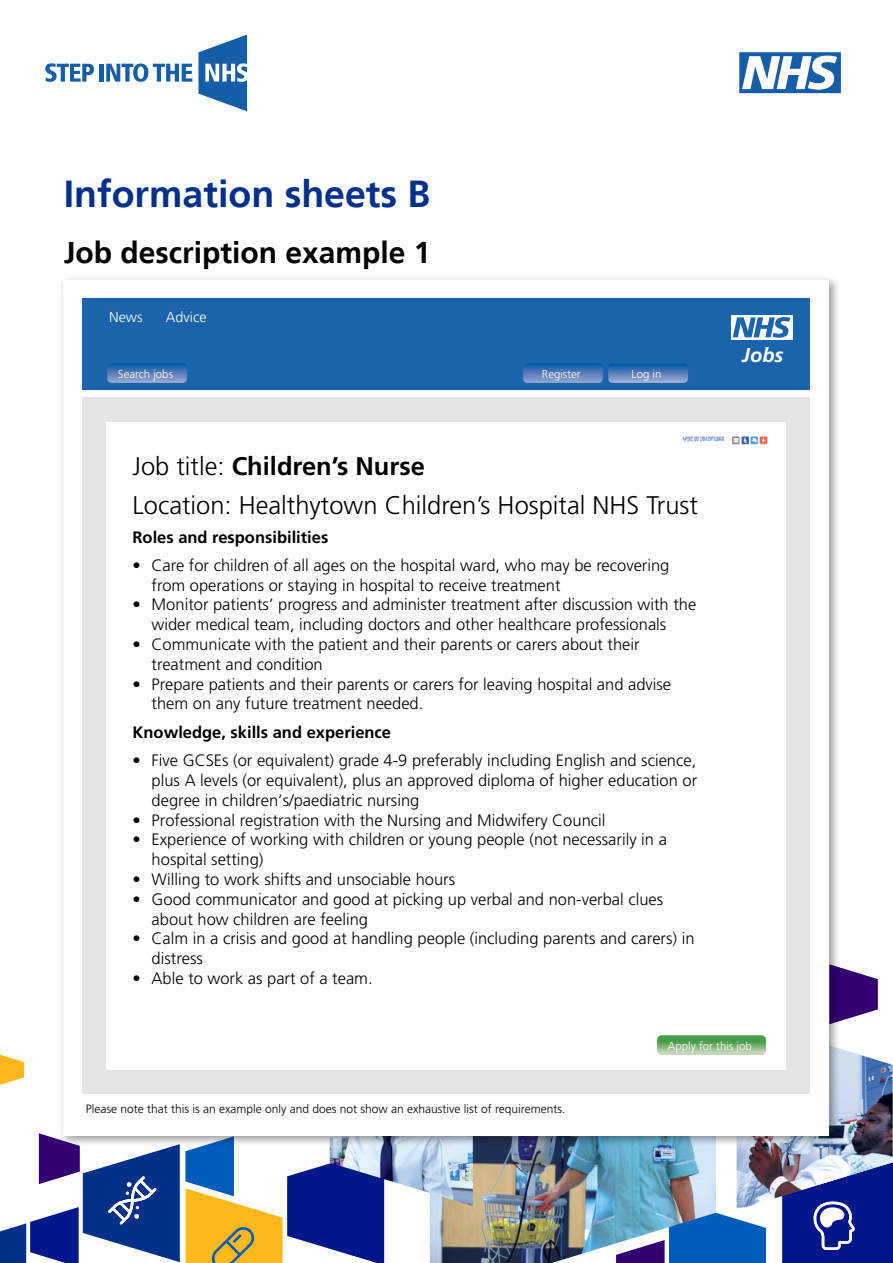
<style>
.page{position:relative;width:893px;height:1263px;background:#fff}
.page>*{position:absolute;margin:0;border:0;box-sizing:border-box;transform-origin:0 0}
.t1{font:700 37.5px "Frutiger LT";color:#003087}
.t2{font:700 30px "Frutiger LT";color:#000}
.t3{font:300 25.5px/39.2px "Frutiger";color:#000}
.t4{font:italic 700 20.1px "Frutiger";color:#fff}
.t5{font:300 16.5px/19.8px "Frutiger";color:#000}
.t6{font:700 16.5px "Frutiger";color:#000}
.t7{font:300 14.4px "Frutiger";color:#fff}
.t8{font:300 12px "Frutiger";color:#000}
.t9{font:300 11.4px "Frutiger";color:#fff}
.s1{font-weight:700}
</style>
<div class="page">
<svg style="left:840px;top:967px;width:38px;height:50px"></svg>
<svg style="left:0;top:1055px;width:24px;height:30px"></svg>
<svg style="left:716px;top:1199px;width:50px;height:64px"></svg>
<img style="left:430px;top:1147px;width:286px;height:116px">
<img style="left:384px;top:1147px;width:89px;height:59px">
<svg style="left:782px;top:1210px;width:111px;height:53px;background:#1a2f95"></svg>
<svg style="left:0;top:1133px;width:384px;height:130px"></svg>
<img style="left:737px;top:1017px;width:156px;height:193px">
<svg style="left:45px;top:63px;width:49px;height:19px"></svg>
<div style="left:99px;top:64px;width:5px;height:18px;background:#165da7"></div>
<svg style="left:106px;top:63px;width:86px;height:19px"></svg>
<svg style="left:198px;top:35px;width:49px;height:76px"></svg>
<svg style="left:739px;top:52px;width:102px;height:41px"></svg>
<div style="left:58px;top:276px;width:782px;height:871px;background:#000;opacity:.4"></div>
<div style="left:64px;top:281px;width:765px;height:855px;background:#fff"></div>
<div style="left:82px;top:298px;width:728px;height:92px;background:#1b63ab"></div>
<div style="left:82px;top:397px;width:728px;height:696px;background:#e4e5e6"></div>
<div style="left:107px;top:422px;width:679px;height:648px;background:#fff"></div>
<div style="left:731px;top:315px;width:61px;height:25px;background:#fff"></div>
<svg style="left:733px;top:317px;width:57px;height:21px"></svg>
<svg style="left:657px;top:1035px;width:109px;height:20px;background:#7cb478"></svg>
<svg style="left:107px;top:363px;width:80px;height:20px;background:#517dba"></svg>
<svg style="left:523px;top:363px;width:165px;height:20px;background:#4e7cb9"></svg>
<img style="left:682px;top:436px;width:86px;height:9px">
<h1 class="t1" style="left:64px;top:172px;width:368px">Information sheets B</h1>
<h2 class="t2" style="left:64px;top:235px;width:368px">Job description example 1</h2>
<p class="t7" style="left:109px;top:309px;width:35px">News</p>
<p class="t7" style="left:166px;top:309px;width:42px">Advice</p>
<p class="t9" style="left:118px;top:367px;width:57px">Search jobs</p>
<p class="t9" style="left:542px;top:367px;width:40px">Register</p>
<p class="t9" style="left:632px;top:367px;width:31px">Log in</p>
<h3 class="t3" style="left:132px;top:447px;width:567px">Job title: <span class="s1">Children’s Nurse<br></span>Location: Healthytown Children’s Hospital NHS Trust</h3>
<p class="t6" style="left:132px;top:527px;width:197px">Roles and responsibilities</p>
<p class="t5" style="left:152px;top:555px;width:519px;text-indent:-19px">• Care for children of all ages on the hospital ward, who may be recovering from operations or staying in hospital to receive treatment</p>
<p class="t5" style="left:152px;top:595px;width:546px;text-indent:-19px">• Monitor patients’ progress and administer treatment after discussion with the wider medical team, including doctors and other healthcare professionals</p>
<p class="t5" style="left:152px;top:634px;width:490px;text-indent:-19px">• Communicate with the patient and their parents or carers about their treatment and condition</p>
<p class="t5" style="left:152px;top:674px;width:521px;text-indent:-19px">• Prepare patients and their parents or carers for leaving hospital and advise them on any future treatment needed.</p>
<p class="t6" style="left:132px;top:722px;width:260px">Knowledge, skills and experience</p>
<p class="t5" style="left:152px;top:750px;width:547px;text-align:justify;text-indent:-19px">• Five GCSEs (or equivalent) grade 4-9 preferably including English and science, plus A levels (or equivalent), plus an approved diploma of higher education or degree in children’s/paediatric nursing</p>
<p class="t5" style="left:132px;top:810px;width:474px">• Professional registration with the Nursing and Midwifery Council</p>
<p class="t5" style="left:152px;top:830px;width:517px;text-indent:-19px">• Experience of working with children or young people (not necessarily in a hospital setting)</p>
<p class="t5" style="left:132px;top:869px;width:324px">• Willing to work shifts and unsociable hours</p>
<p class="t5" style="left:152px;top:889px;width:513px;text-indent:-19px">• Good communicator and good at picking up verbal and non-verbal clues about how children are feeling</p>
<p class="t5" style="left:152px;top:929px;width:544px;text-indent:-19px">• Calm in a crisis and good at handling people (including parents and carers) in distress</p>
<p class="t5" style="left:132px;top:968px;width:242px">• Able to work as part of a team.</p>
<p class="t4" style="left:742px;top:344px;width:43px">Jobs</p>
<p class="t8" style="left:86px;top:1101px;width:481px">Please note that this is an example only and does not show an exhaustive list of requirements.</p>
<p class="t9" style="left:668px;top:1039px;width:86px">Apply for this job</p>
</div>
